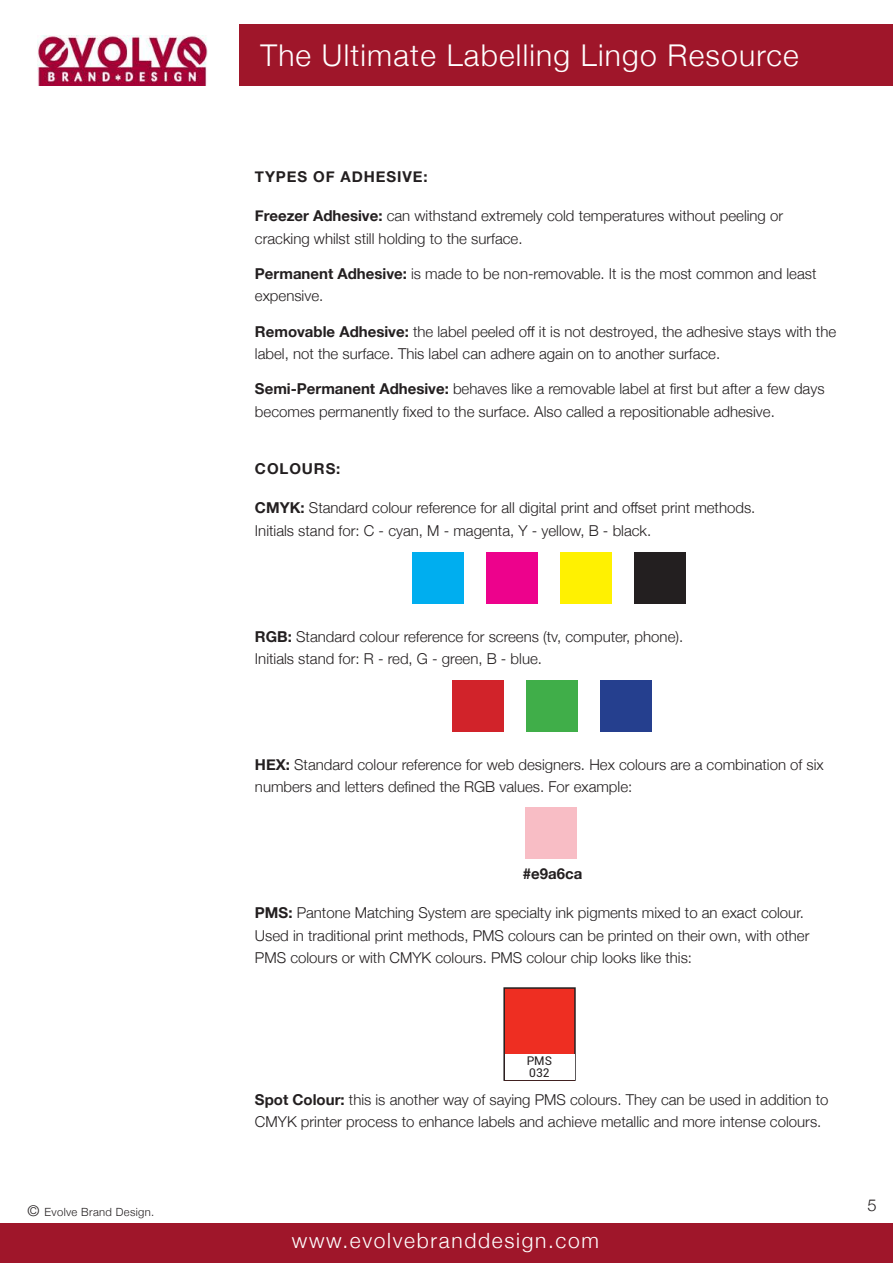
<style>
.page{position:relative;width:893px;height:1263px;background:#fff}
.page>*{position:absolute;margin:0;border:0;box-sizing:border-box;transform-origin:0 0}
.t1{font:300 30px "Helvetica Neue";letter-spacing:.04em;color:#fff}
.t2{font:300 21px "Helvetica Neue";letter-spacing:.08em;color:#fff}
.t3{font:300 16.5px "Helvetica Neue";color:#231f20}
.t4{font:300 15px/22.5px "Helvetica Neue";color:#231f20}
.t5{font:700 15px "Helvetica Neue";letter-spacing:.06em;color:#231f20}
.t6{font:12px/11.4px "Roboto";color:#231f20}
.t7{font:300 11.25px "Helvetica Neue";letter-spacing:.03em;color:#231f20}
.s1{font-weight:700}
</style>
<div class="page">
<div style="left:0;top:1223px;width:893px;height:40px;background:#9f162a"></div>
<div style="left:239px;top:24px;width:654px;height:61px;background:#9f162a"></div>
<img style="left:38px;top:35px;width:169px;height:50px">
<div style="left:413px;top:553px;width:51px;height:51px;background:#00aeef"></div>
<div style="left:487px;top:553px;width:51px;height:51px;background:#ed028c"></div>
<div style="left:560px;top:553px;width:51px;height:51px;background:#fff101"></div>
<div style="left:634px;top:553px;width:51px;height:51px;background:#231f20"></div>
<div style="left:453px;top:681px;width:51px;height:51px;background:#d1232a"></div>
<div style="left:526px;top:681px;width:51px;height:51px;background:#40ae49"></div>
<div style="left:600px;top:681px;width:51px;height:51px;background:#253f8e"></div>
<div style="left:526px;top:808px;width:51px;height:51px;background:#f8bdc5"></div>
<div style="left:504px;top:988px;width:71px;height:92px;background:#ee2e22"></div>
<div style="left:503px;top:987px;width:73px;height:94px;border:2px solid #231f20"></div>
<div style="left:505px;top:1054px;width:69px;height:25px;background:#fff"></div>
<h1 class="t1" style="left:260px;top:31px;width:540px">The Ultimate Labelling Lingo Resource</h1>
<p class="t5" style="left:255px;top:164px;width:174px">TYPES OF ADHESIVE:</p>
<p class="t4" style="left:255px;top:203px;width:530px"><span class="s1">Freezer Adhesive:</span> can withstand extremely cold temperatures without peeling or cracking whilst still holding to the surface.</p>
<p class="t4" style="left:255px;top:261px;width:563px"><span class="s1">Permanent Adhesive:</span> is made to be non-removable. It is the most common and least expensive.</p>
<p class="t4" style="left:255px;top:319px;width:583px"><span class="s1">Removable Adhesive:</span> the label peeled off it is not destroyed, the adhesive stays with the label, not the surface. This label can adhere again on to another surface.</p>
<p class="t4" style="left:255px;top:377px;width:571px"><span class="s1">Semi-Permanent Adhesive:</span> behaves like a removable label at first but after a few days becomes permanently fixed to the surface. Also called a repositionable adhesive.</p>
<p class="t5" style="left:255px;top:457px;width:87px">COLOURS:</p>
<p class="t4" style="left:255px;top:496px;width:502px"><span class="s1">CMYK:</span> Standard colour reference for all digital print and offset print methods.<br>Initials stand for: C - cyan, M - magenta, Y - yellow, B - black.</p>
<p class="t4" style="left:255px;top:624px;width:430px"><span class="s1">RGB:</span> Standard colour reference for screens (tv, computer, phone).<br>Initials stand for: R - red, G - green, B - blue.</p>
<p class="t4" style="left:255px;top:752px;width:570px"><span class="s1">HEX:</span> Standard colour reference for web designers. Hex colours are a combination of six numbers and letters defined the RGB values. For example:</p>
<p class="t5" style="left:523px;top:862px;width:61px">#e9a6ca</p>
<p class="t4" style="left:255px;top:901px;width:556px"><span class="s1">PMS:</span> Pantone Matching System are specialty ink pigments mixed to an exact colour.<br>Used in traditional print methods, PMS colours can be printed on their own, with other<br>PMS colours or with CMYK colours. PMS colour chip looks like this:</p>
<p class="t6" style="left:527px;top:1055px;width:27px">PMS<br>032</p>
<p class="t4" style="left:255px;top:1087px;width:575px"><span class="s1">Spot Colour:</span> this is another way of saying PMS colours. They can be used in addition to<br>CMYK printer process to enhance labels and achieve metallic and more intense colours.</p>
<p class="t4" style="left:28px;top:1198px;width:13px">©</p>
<p class="t3" style="left:868px;top:1192px;width:11px">5</p>
<p class="t7" style="left:45px;top:1203px;width:111px">Evolve Brand Design.</p>
<h2 class="t2" style="left:292px;top:1224px;width:309px">www.evolvebranddesign.com</h2>
</div>
